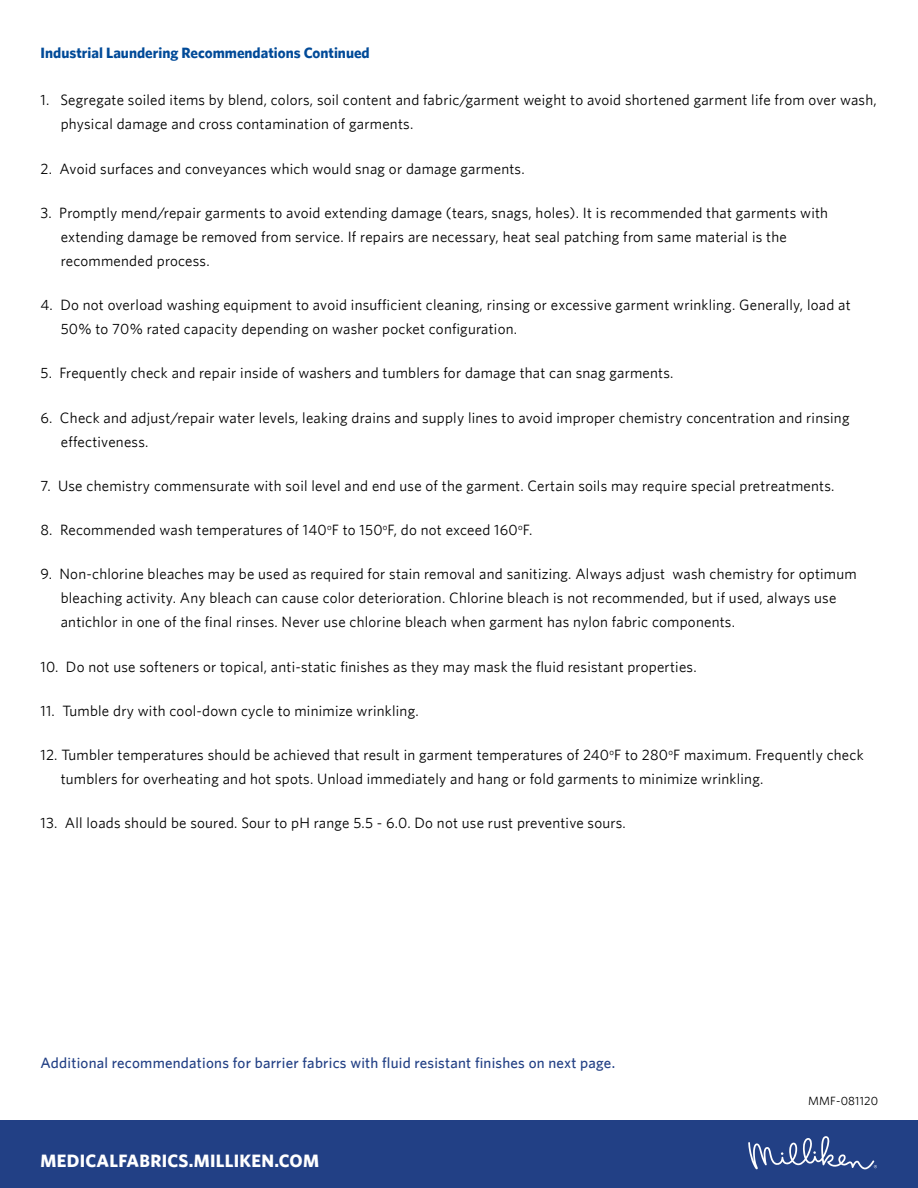
<style>
.page{position:relative;width:918px;height:1188px;background:#fff}
.page>*{position:absolute;margin:0;border:0;box-sizing:border-box;transform-origin:0 0}
.t1{font:700 18px "Whitney";letter-spacing:.015em;color:#fff}
.t2{font:15px/24px "Whitney";letter-spacing:.015em;color:#000}
.t3{font:500 15px "Whitney";letter-spacing:.015em;color:#224085}
.t4{font:700 15px "Whitney";color:#004a98}
.t5{font:12px "Whitney";letter-spacing:.015em;color:#000}
</style>
<div class="page">
<div style="left:0;top:1120px;width:918px;height:68px;background:#224085"></div>
<svg style="left:748px;top:1136px;width:129px;height:34px"></svg>
<p class="t4" style="left:41px;top:43px;width:331px">Industrial Laundering Recommendations Continued</p>
<p class="t2" style="left:61px;top:88px;width:818px;text-indent:-20px">1. Segregate soiled items by blend, colors, soil content and fabric/garment weight to avoid shortened garment life from over wash, physical damage and cross contamination of garments.</p>
<p class="t2" style="left:40px;top:156px;width:486px">2. Avoid surfaces and conveyances which would snag or damage garments.</p>
<p class="t2" style="left:61px;top:200px;width:769px;text-indent:-20px">3. Promptly mend/repair garments to avoid extending damage (tears, snags, holes). It is recommended that garments with extending damage be removed from service. If repairs are necessary, heat seal patching from same material is the recommended process.</p>
<p class="t2" style="left:61px;top:292px;width:792px;text-indent:-20px">4. Do not overload washing equipment to avoid insufficient cleaning, rinsing or excessive garment wrinkling. Generally, load at<br>50% to 70% rated capacity depending on washer pocket configuration.</p>
<p class="t2" style="left:40px;top:361px;width:635px">5. Frequently check and repair inside of washers and tumblers for damage that can snag garments.</p>
<p class="t2" style="left:61px;top:405px;width:790px;text-indent:-20px">6. Check and adjust/repair water levels, leaking drains and supply lines to avoid improper chemistry concentration and rinsing effectiveness.</p>
<p class="t2" style="left:40px;top:473px;width:795px">7. Use chemistry commensurate with soil level and end use of the garment. Certain soils may require special pretreatments.</p>
<p class="t2" style="left:40px;top:517px;width:493px">8. Recommended wash temperatures of 140<sup>o</sup>F to 150<sup>o</sup>F, do not exceed 160<sup>o</sup>F.</p>
<p class="t2" style="left:61px;top:562px;width:798px;text-indent:-20px">9. Non-chlorine bleaches may be used as required for stain removal and sanitizing. Always adjust wash chemistry for optimum bleaching activity. Any bleach can cause color deterioration. Chlorine bleach is not recommended, but if used, always use antichlor in one of the final rinses. Never use chlorine bleach when garment has nylon fabric components.</p>
<p class="t2" style="left:40px;top:654px;width:658px">10. Do not use softeners or topical, anti-static finishes as they may mask the fluid resistant properties.</p>
<p class="t2" style="left:40px;top:698px;width:380px">11. Tumble dry with cool-down cycle to minimize wrinkling.</p>
<p class="t2" style="left:61px;top:742px;width:805px;text-indent:-20px">12. Tumbler temperatures should be achieved that result in garment temperatures of 240<sup>o</sup>F to 280<sup>o</sup>F maximum. Frequently check tumblers for overheating and hot spots. Unload immediately and hang or fold garments to minimize wrinkling.</p>
<p class="t2" style="left:40px;top:811px;width:587px">13. All loads should be soured. Sour to pH range 5.5 - 6.0. Do not use rust preventive sours.</p>
<p class="t3" style="left:40px;top:1054px;width:576px">Additional recommendations for barrier fabrics with fluid resistant finishes on next page.</p>
<p class="t1" style="left:40px;top:1150px;width:280px">MEDICALFABRICS.MILLIKEN.COM</p>
<p class="t5" style="left:808px;top:1094px;width:72px">MMF-081120</p>
</div>
